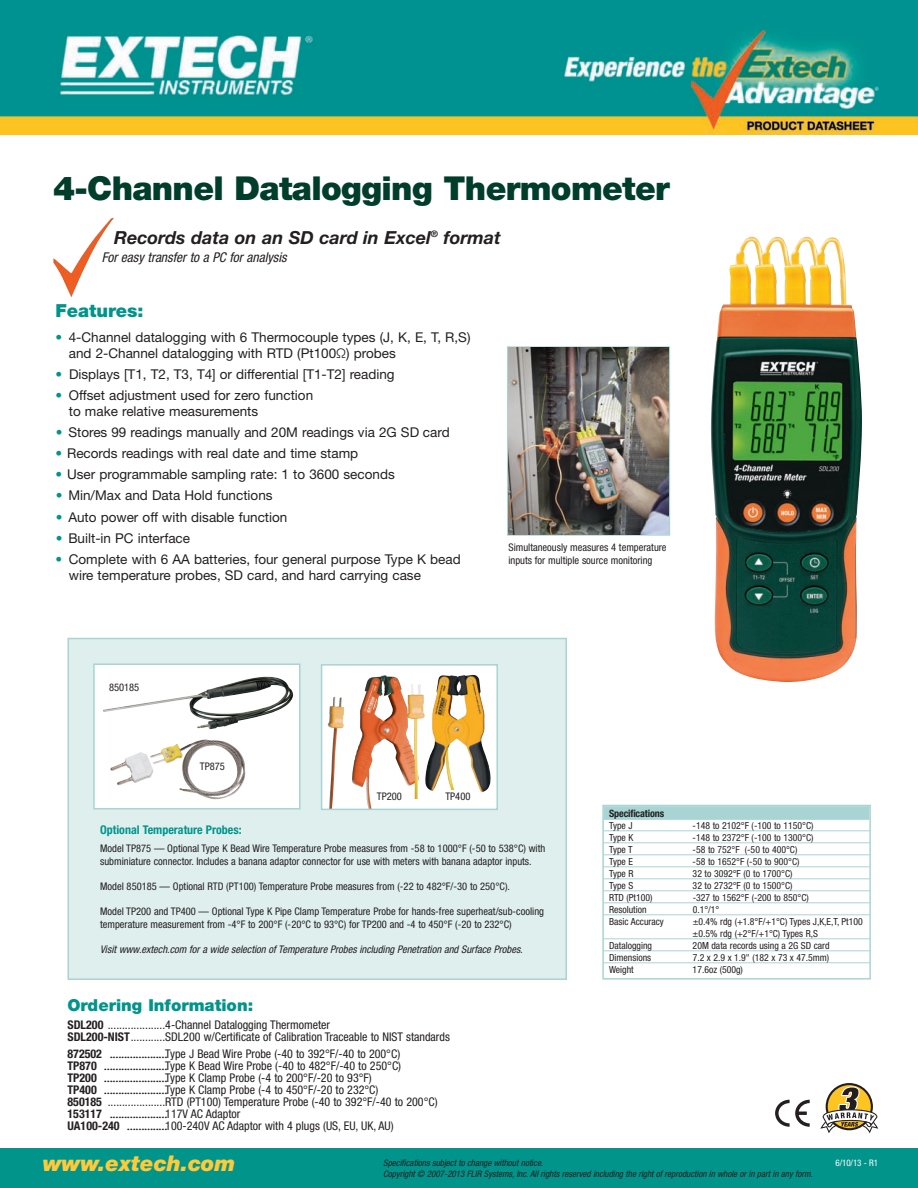
<style>
.page{position:relative;width:918px;height:1188px;background:#fff}
.page>*{position:absolute;margin:0;border:0;box-sizing:border-box;transform-origin:0 0}
.t1{font:900 33px "Helvetica Neue LT";letter-spacing:-.02em;color:#003d2a}
.t2{font:italic 900 21.75px "Helvetica Neue LT";color:#ffc938}
.t3{font:italic 700 18px "Helvetica Neue LT";color:#231f20}
.t4{font:900 18px "Helvetica Neue LT";color:#00948b}
.t5{font:900 16.5px "Helvetica Neue LT";color:#00948b}
.t6{font:13.5px/16.2px "Helvetica Neue LT";color:#231f20}
.t7{font:italic condensed 13.5px "Helvetica Neue LT";color:#231f20}
.t8{font:condensed 12px/12px "Helvetica Neue LT";color:#231f20}
.t9{font:12px "Courier";color:#231f20}
.t10{font:700 condensed 12px "Helvetica Neue LT";color:#00948b}
.t11{font:condensed 10.5px/12.6px "Helvetica Neue LT";color:#231f20}
.t12{font:italic condensed 10.5px "Helvetica Neue LT";color:#231f20}
.t13{font:700 condensed 10.2px "Helvetica Neue LT";letter-spacing:-.015em;color:#231f20}
.t14{font:condensed 9.75px/12px "Helvetica Neue LT";color:#231f20}
.t15{font:italic condensed 9px "Helvetica Neue LT";color:#231f20}
.t16{font:condensed 9px "Helvetica Neue LT";color:#fff}
.s1{color:#00948b}
.s2{font-weight:700}
.s3{font-family:"Courier";font-stretch:normal}
.s4{font-family:"Helvetica Neue LT";font-weight:700;font-stretch:condensed}
.s5{font-family:"Helvetica Neue LT";font-stretch:condensed}
</style>
<div class="page">
<div style="left:0;top:1148px;width:918px;height:40px;background:#00948b"></div>
<img style="left:53px;top:217px;width:61px;height:81px">
<svg style="left:775px;top:1100px;width:35px;height:27px"></svg>
<div style="left:602px;top:805px;width:269px;height:175px;border:2px solid #a8d4d3"></div>
<div style="left:604px;top:806px;width:265px;height:14px;background:#a8d4d3"></div>
<hr style="left:604px;top:830px;width:265px;height:1px;background:#a8d4d3">
<hr style="left:604px;top:842px;width:265px;height:1px;background:#a8d4d3">
<hr style="left:604px;top:854px;width:265px;height:1px;background:#a8d4d3">
<hr style="left:604px;top:866px;width:265px;height:1px;background:#a8d4d3">
<hr style="left:604px;top:878px;width:265px;height:1px;background:#a8d4d3">
<hr style="left:604px;top:890px;width:265px;height:1px;background:#a8d4d3">
<hr style="left:604px;top:902px;width:265px;height:1px;background:#a8d4d3">
<hr style="left:604px;top:914px;width:265px;height:1px;background:#a8d4d3">
<hr style="left:604px;top:938px;width:265px;height:1px;background:#a8d4d3">
<hr style="left:604px;top:950px;width:265px;height:1px;background:#a8d4d3">
<hr style="left:604px;top:962px;width:265px;height:1px;background:#a8d4d3">
<img style="left:710px;top:236px;width:152px;height:446px">
<img style="left:0;top:0;width:918px;height:135px">
<div style="left:69px;top:639px;width:497px;height:339px;background:#dfefee"></div>
<div style="left:68px;top:638px;width:499px;height:342px;border:2px solid #a8d4d3"></div>
<div style="left:95px;top:665px;width:204px;height:143px;background:#fff"></div>
<img style="left:110px;top:739px;width:136px;height:61px">
<div style="left:93px;top:663px;width:208px;height:146px;border:2px solid #a8d4d3"></div>
<div style="left:322px;top:666px;width:174px;height:143px;background:#fff"></div>
<img style="left:352px;top:675px;width:66px;height:132px">
<div style="left:321px;top:664px;width:177px;height:146px;border:2px solid #a8d4d3"></div>
<div style="left:507px;top:346px;width:163px;height:190px;border:2px solid #a8d4d3"></div>
<img style="left:508px;top:348px;width:161px;height:186px">
<img style="left:103px;top:676px;width:190px;height:53px">
<img style="left:407px;top:674px;width:84px;height:124px">
<div style="left:444px;top:791px;width:33px;height:15px;background:#fff"></div>
<svg style="left:820px;top:1083px;width:58px;height:50px"></svg>
<h1 class="t1" style="left:53px;top:176px;width:618px">4-Channel Datalogging Thermometer</h1>
<h3 class="t3" style="left:114px;top:231px;width:388px">Records data on an SD card in Excel<sup>®</sup> format</h3>
<p class="t7" style="left:102px;top:252px;width:187px">For easy transfer to a PC for analysis</p>
<h3 class="t4" style="left:56px;top:304px;width:90px">Features:</h3>
<p class="t6" style="left:69px;top:330px;width:403px;text-indent:-13px"><span class="s1">•</span> 4-Channel datalogging with 6 Thermocouple types (J, K, E, T, R,S) and 2-Channel datalogging with RTD (Pt100Ω) probes</p>
<p class="t6" style="left:56px;top:367px;width:341px"><span class="s1">•</span> Displays [T1, T2, T3, T4] or differential [T1-T2] reading</p>
<p class="t6" style="left:69px;top:388px;width:246px;text-indent:-13px"><span class="s1">•</span> Offset adjustment used for zero function to make relative measurements</p>
<p class="t6" style="left:56px;top:426px;width:395px"><span class="s1">•</span> Stores 99 readings manually and 20M readings via 2G SD card</p>
<p class="t6" style="left:56px;top:447px;width:304px"><span class="s1">•</span> Records readings with real date and time stamp</p>
<p class="t6" style="left:56px;top:468px;width:341px"><span class="s1">•</span> User programmable sampling rate: 1 to 3600 seconds</p>
<p class="t6" style="left:56px;top:489px;width:218px"><span class="s1">•</span> Min/Max and Data Hold functions</p>
<p class="t6" style="left:56px;top:510px;width:233px"><span class="s1">•</span> Auto power off with disable function</p>
<p class="t6" style="left:56px;top:531px;width:136px"><span class="s1">•</span> Built-in PC interface</p>
<p class="t6" style="left:69px;top:552px;width:393px;text-indent:-13px"><span class="s1">•</span> Complete with 6 AA batteries, four general purpose Type K bead wire temperature probes, SD card, and hard carrying case</p>
<p class="t11" style="left:508px;top:542px;width:160px">Simultaneously measures 4 temperature inputs for multiple source monitoring</p>
<p class="t11" style="left:109px;top:682px;width:32px">850185</p>
<p class="t11" style="left:200px;top:760px;width:27px">TP875</p>
<p class="t11" style="left:377px;top:791px;width:27px">TP200</p>
<p class="t11" style="left:445px;top:790px;width:27px">TP400</p>
<p class="t10" style="left:100px;top:826px;width:143px">Optional Temperature Probes:</p>
<p class="t11" style="left:100px;top:843px;width:447px">Model TP875 — Optional Type K Bead Wire Temperature Probe measures from -58 to 1000°F (-50 to 538°C) with subminiature connector. Includes a banana adaptor connector for use with meters with banana adaptor inputs.</p>
<p class="t11" style="left:100px;top:881px;width:411px">Model 850185 — Optional RTD (PT100) Temperature Probe measures from (-22 to 482°F/-30 to 250°C).</p>
<p class="t11" style="left:100px;top:906px;width:445px">Model TP200 and TP400 — Optional Type K Pipe Clamp Temperature Probe for hands-free superheat/sub-cooling temperature measurement from -4°F to 200°F (-20°C to 93°C) for TP200 and -4 to 450°F (-20 to 232°C)</p>
<p class="t12" style="left:100px;top:946px;width:424px">Visit www.extech.com for a wide selection of Temperature Probes including Penetration and Surface Probes.</p>
<h3 class="t5" style="left:68px;top:999px;width:187px">Ordering Information:</h3>
<p class="t8" style="left:68px;top:1020px;width:384px"><span class="s2">SDL200</span> ....................4-Channel Datalogging Thermometer<br><span class="s2">SDL200-NIST</span>............SDL200 w/Certificate of Calibration Traceable to NIST standards</p>
<p class="t8" style="left:68px;top:1048px;width:372px"><span class="s2">872502</span> <span class="s3">....................</span>Type J Bead Wire Probe (-40 to 392°F/-40 to 200°C)<br><span class="s2">TP870</span> <span class="s3">......................</span>Type K Bead Wire Probe (-40 to 482°F/-40 to 250°C)<br><span class="s2">TP200</span> <span class="s3">......................</span>Type K Clamp Probe (-4 to 200°F/-20 to 93°F)<br><span class="s2">TP400</span> <span class="s3">......................</span>Type K Clamp Probe (-4 to 450°F/-20 to 232°C)<br><span class="s2">850185</span> ....................RTD (PT100) Temperature Probe (-40 to 392°F/-40 to 200°C)</p>
<p class="t9" style="left:68px;top:1110px;width:175px"><span class="s4">1 531 1 7</span> ....................<span class="s5">1 1 7V AC Adaptor</span></p>
<p class="t8" style="left:68px;top:1120px;width:328px"><span class="s2">UA100-240</span> <span class="s3">..............</span>100-240V AC Adaptor with 4 plugs (US, EU, UK, AU)</p>
<p class="t13" style="left:609px;top:809px;width:57px">Specifications</p>
<p class="t14" style="left:609px;top:820px;width:25px">Type J</p>
<p class="t14" style="left:693px;top:820px;width:122px">-148 to 2102°F (-100 to 1150°C)</p>
<p class="t14" style="left:609px;top:832px;width:26px">Type K</p>
<p class="t14" style="left:693px;top:832px;width:122px">-148 to 2372°F (-100 to 1300°C)</p>
<p class="t14" style="left:609px;top:844px;width:25px">Type T</p>
<p class="t14" style="left:693px;top:844px;width:106px">-58 to 752°F (-50 to 400°C)</p>
<p class="t14" style="left:609px;top:856px;width:25px">Type E</p>
<p class="t14" style="left:693px;top:856px;width:108px">-58 to 1652°F (-50 to 900°C)</p>
<p class="t14" style="left:609px;top:868px;width:26px">Type R</p>
<p class="t14" style="left:693px;top:868px;width:101px">32 to 3092°F (0 to 1700°C)</p>
<p class="t14" style="left:609px;top:880px;width:26px">Type S</p>
<p class="t14" style="left:693px;top:880px;width:101px">32 to 2732°F (0 to 1500°C)</p>
<p class="t14" style="left:609px;top:892px;width:45px">RTD (Pt100)</p>
<p class="t14" style="left:693px;top:892px;width:118px">-327 to 1562°F (-200 to 850°C)</p>
<p class="t14" style="left:609px;top:904px;width:39px">Resolution</p>
<p class="t14" style="left:693px;top:904px;width:28px">0.1°/1°</p>
<p class="t14" style="left:609px;top:916px;width:56px">Basic Accuracy</p>
<p class="t14" style="left:693px;top:916px;width:172px">±0.4% rdg (+1.8°F/+1°C) Types J,K,E,T, Pt100 ±0.5% rdg (+2°F/+1°C) Types R,S</p>
<p class="t14" style="left:609px;top:940px;width:45px">Datalogging</p>
<p class="t14" style="left:693px;top:940px;width:138px">20M data records using a 2G SD card</p>
<p class="t14" style="left:609px;top:952px;width:44px">Dimensions</p>
<p class="t14" style="left:693px;top:952px;width:138px">7.2 x 2.9 x 1.9" (182 x 73 x 47.5mm)</p>
<p class="t14" style="left:609px;top:964px;width:26px">Weight</p>
<p class="t14" style="left:693px;top:964px;width:52px">17.6oz (500g)</p>
<h2 class="t2" style="left:43px;top:1156px;width:194px">www.extech.com</h2>
<p class="t15" style="left:383px;top:1160px;width:161px">Specifications subject to change without notice.</p>
<p class="t15" style="left:383px;top:1171px;width:431px">Copyright © 2007-2013 FLIR Systems, Inc. All rights reserved including the right of reproduction in whole or in part in any form.</p>
<p class="t16" style="left:835px;top:1160px;width:44px">6/10/13 - R1</p>
</div>
